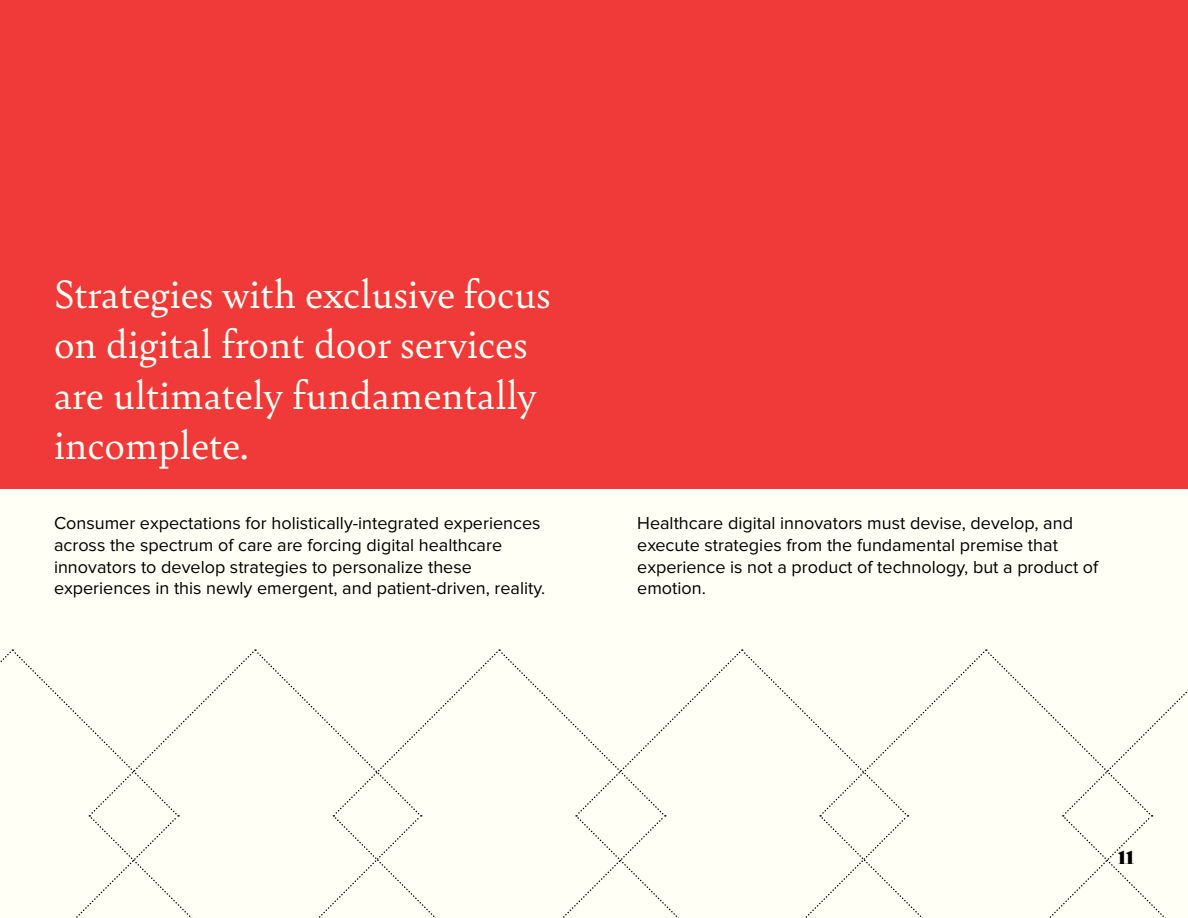
<style>
.page{position:relative;width:1188px;height:918px;background:#f03a3a}
.page>*{position:absolute;margin:0;border:0;box-sizing:border-box;transform-origin:0 0}
.t1{font:42px/50.4px "Bely";color:#fffff5}
.t2{font:18px/21.6px "Proxima Nova";color:#000}
.t3{font:18px "Bely Display";color:#000}
</style>
<div class="page">
<div style="left:0;top:489px;width:1188px;height:429px;background:#fffff5"></div>
<svg style="left:0;top:649px;width:1188px;height:269px"></svg>
<p class="t1" style="left:54px;top:266px;width:498px">Strategies with exclusive focus on digital front door services are ultimately fundamentally incomplete.</p>
<p class="t2" style="left:54px;top:513px;width:493px">Consumer expectations for holistically-integrated experiences across the spectrum of care are forcing digital healthcare innovators to develop strategies to personalize these experiences in this newly emergent, and patient-driven, reality.</p>
<p class="t2" style="left:637px;top:513px;width:463px">Healthcare digital innovators must devise, develop, and execute strategies from the fundamental premise that experience is not a product of technology, but a product of emotion.</p>
<p class="t3" style="left:1118px;top:843px;width:18px">11</p>
</div>
